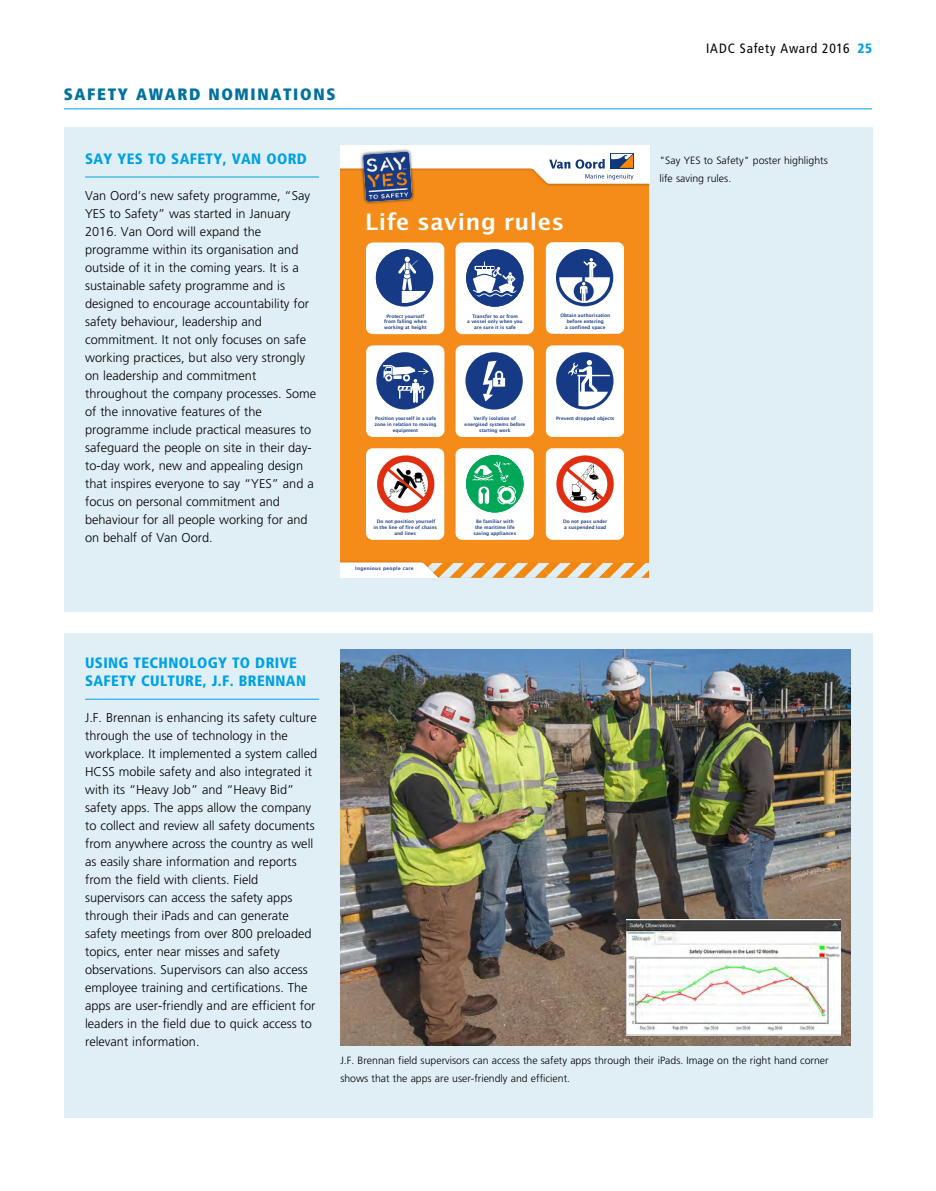
<style>
.page{position:relative;width:936px;height:1191px;background:#fff}
.page>*{position:absolute;margin:0;border:0;box-sizing:border-box;transform-origin:0 0}
.t1{font:600 24.6px "Lucida Sans EF";letter-spacing:.02em;color:#fff}
.t2{font:900 condensed 16.5px "Frutiger LT Std";letter-spacing:.1em;color:#0071a0}
.t3{font:900 condensed 15px/18px "Frutiger LT Std";letter-spacing:.025em;color:#00a1e5}
.t4{font:condensed 13.5px "Frutiger LT Std";letter-spacing:.055em;color:#000}
.t5{font:300 12.75px/18px "Frutiger LT Std";color:#000}
.t6{font:300 10.5px/18px "Frutiger LT Std";color:#000}
.t7{font:600 5.1px/5.8px "Lucida Sans EF";color:#173a86;text-align:center}
.t8{font:600 5.1px "Lucida Sans EF";letter-spacing:.05em;color:#173a86}
.s1{font-weight:900;color:#00a1e5}
</style>
<div class="page">
<div style="left:64px;top:128px;width:808px;height:484px;background:#e0eff6"></div>
<div style="left:64px;top:633px;width:808px;height:485px;background:#e0eff6"></div>
<hr style="left:85px;top:177px;width:234px;height:1px;background:#00a1e5">
<hr style="left:85px;top:699px;width:234px;height:1px;background:#00a1e5">
<div style="left:340px;top:146px;width:309px;height:416px;background:#f58b18"></div>
<div style="left:340px;top:559px;width:309px;height:19px;background:#000;opacity:.3"></div>
<svg style="left:340px;top:562px;width:309px;height:16px"></svg>
<div style="left:366px;top:242px;width:78px;height:92px;background:#fff;border-radius:7px"></div>
<svg style="left:376px;top:249px;width:57px;height:57px"></svg>
<div style="left:545px;top:448px;width:79px;height:92px;background:#fff;border-radius:7px"></div>
<svg style="left:556px;top:455px;width:57px;height:58px"></svg>
<div style="left:546px;top:242px;width:78px;height:92px;background:#fff;border-radius:7px"></div>
<svg style="left:556px;top:249px;width:57px;height:57px"></svg>
<div style="left:546px;top:345px;width:78px;height:92px;background:#fff;border-radius:7px"></div>
<svg style="left:556px;top:352px;width:57px;height:57px"></svg>
<div style="left:366px;top:345px;width:78px;height:92px;background:#fff;border-radius:7px"></div>
<svg style="left:376px;top:352px;width:57px;height:57px"></svg>
<div style="left:455px;top:345px;width:79px;height:92px;background:#fff;border-radius:7px"></div>
<svg style="left:465px;top:352px;width:57px;height:57px"></svg>
<div style="left:366px;top:448px;width:78px;height:92px;background:#fff;border-radius:7px"></div>
<svg style="left:377px;top:455px;width:57px;height:58px"></svg>
<div style="left:455px;top:242px;width:79px;height:92px;background:#fff;border-radius:7px"></div>
<svg style="left:466px;top:249px;width:57px;height:58px"></svg>
<div style="left:455px;top:448px;width:79px;height:92px;background:#fff;border-radius:7px"></div>
<svg style="left:466px;top:455px;width:57px;height:57px"></svg>
<div style="left:360px;top:148px;width:55px;height:57px;background:#000;opacity:.7"></div>
<svg style="left:340px;top:146px;width:309px;height:56px"></svg>
<img style="left:340px;top:650px;width:510px;height:396px">
<img style="left:626px;top:919px;width:214px;height:116px">
<hr style="left:64px;top:108px;width:808px;height:1px;background:#00a1e5">
<p class="t2" style="left:64px;top:84px;width:273px">SAFETY AWARD NOMINATIONS</p>
<p class="t3" style="left:85px;top:149px;width:223px">SAY YES TO SAFETY, VAN OORD</p>
<p class="t5" style="left:85px;top:186px;width:232px">Van Oord’s new safety programme, “Say YES to Safety” was started in January 2016. Van Oord will expand the programme within its organisation and outside of it in the coming years. It is a sustainable safety programme and is designed to encourage accountability for safety behaviour, leadership and commitment. It not only focuses on safe working practices, but also very strongly on leadership and commitment throughout the company processes. Some of the innovative features of the programme include practical measures to safeguard the people on site in their day&shy;to-day work, new and appealing design that inspires everyone to say “YES” and a focus on personal commitment and behaviour for all people working for and on behalf of Van Oord.</p>
<h1 class="t1" style="left:365px;top:209px;width:201px">Life saving rules</h1>
<p class="t7" style="left:384px;top:313px;width:44px">Protect yourself from falling when working at height</p>
<p class="t7" style="left:467px;top:313px;width:57px">Transfer to or from<br>a vessel only when you are sure it is safe</p>
<p class="t7" style="left:560px;top:313px;width:51px">Obtain authorisation before entering<br>a confined space</p>
<p class="t7" style="left:375px;top:416px;width:62px">Position yourself in a safe</p>
<p class="t7" style="left:556px;top:416px;width:60px">Prevent dropped objects</p>
<p class="t7" style="left:374px;top:421px;width:63px">zone in relation to moving equipment</p>
<p class="t7" style="left:464px;top:415px;width:62px">Verify isolation of energised systems before starting work</p>
<p class="t7" style="left:373px;top:518px;width:65px">Do not position yourself in the line of fire of chains and lines</p>
<p class="t8" style="left:355px;top:566px;width:60px">Ingenious people care</p>
<p class="t7" style="left:473px;top:518px;width:44px">Be familiar with the maritime life saving appliances</p>
<p class="t7" style="left:563px;top:518px;width:46px;text-align:left">Do not pass under a suspended load</p>
<p class="t3" style="left:85px;top:653px;width:222px">USING TECHNOLOGY TO DRIVE<br>SAFETY CULTURE, J.F. BRENNAN</p>
<p class="t5" style="left:85px;top:708px;width:233px">J.F. Brennan is enhancing its safety culture through the use of technology in the workplace. It implemented a system called HCSS mobile safety and also integrated it with its “Heavy Job” and “Heavy Bid” safety apps. The apps allow the company to collect and review all safety documents from anywhere across the country as well as easily share information and reports from the field with clients. Field supervisors can access the safety apps through their iPads and can generate safety meetings from over 800 preloaded topics, enter near misses and safety observations. Supervisors can also access employee training and certifications. The apps are user-friendly and are efficient for leaders in the field due to quick access to relevant information.</p>
<p class="t4" style="left:706px;top:40px;width:167px">IADC Safety Award 2016 <span class="s1">25</span></p>
<p class="t6" style="left:659px;top:151px;width:170px">"Say YES to Safety" poster highlights life saving rules.</p>
<p class="t6" style="left:340px;top:1051px;width:490px">J.F. Brennan field supervisors can access the safety apps through their iPads. Image on the right hand corner shows that the apps are user-friendly and efficient.</p>
</div>
